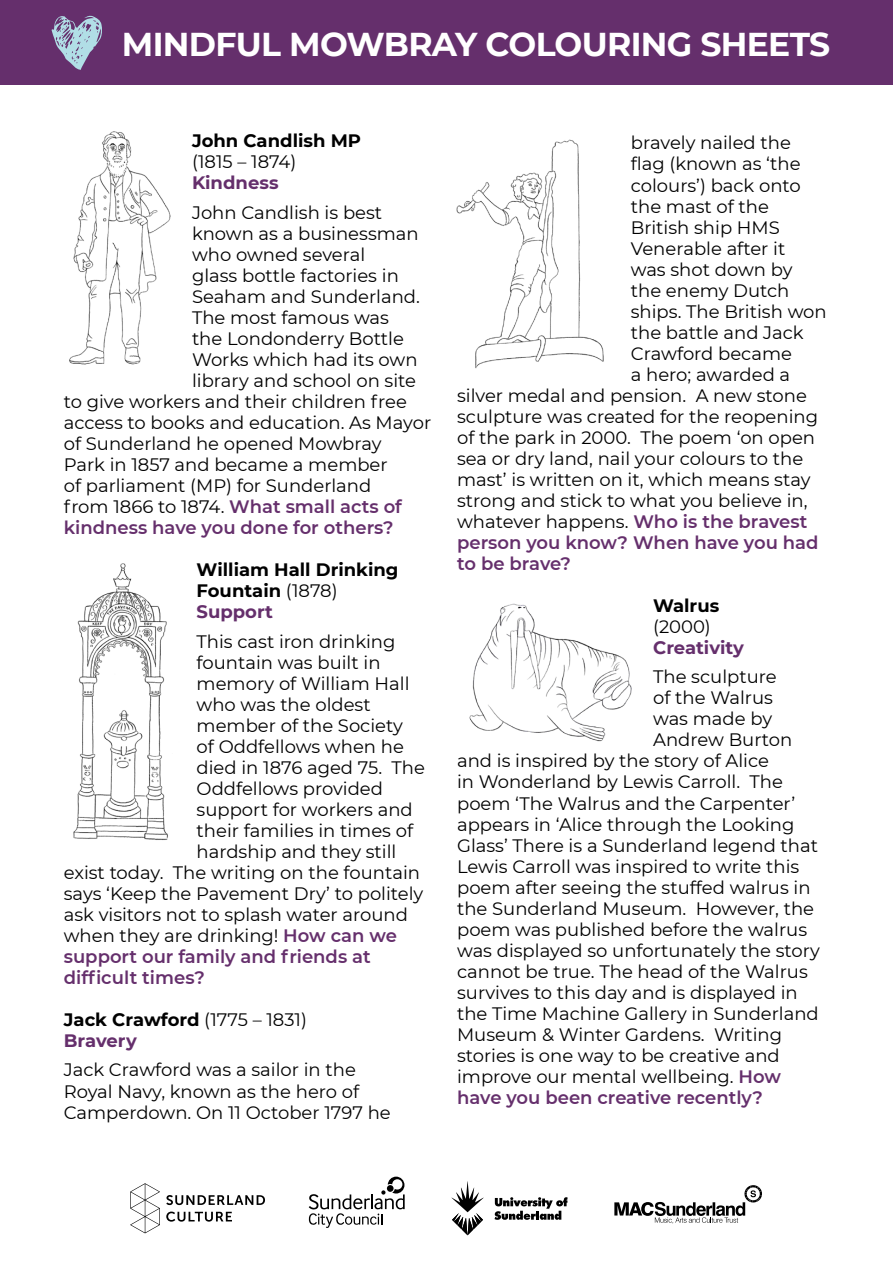
<style>
.page{position:relative;width:893px;height:1263px;background:#fff}
.page>*{position:absolute;margin:0;border:0;box-sizing:border-box;transform-origin:0 0}
.t1{font:700 33px "Montserrat";letter-spacing:-.02em;color:#fff}
.t2{font:18px/21px "Montserrat";color:#000}
.t3{font:600 18px "Montserrat";color:#652f6c}
.t4{font:700 18px/21px "Montserrat";color:#000}
.t5{font:700 18px "Montserrat";color:#652f6c}
.s1{font-weight:600;color:#652f6c}
.s2{font-weight:400}
.s3{color:#652f6c}
</style>
<div class="page">
<div style="left:0;top:0;width:893px;height:84px;background:#652f6c"></div>
<svg style="left:52px;top:15px;width:50px;height:55px"></svg>
<svg style="left:166px;top:1211px;width:66px;height:10px"></svg>
<svg style="left:130px;top:1183px;width:30px;height:50px"></svg>
<svg style="left:166px;top:1195px;width:99px;height:10px"></svg>
<svg style="left:309px;top:1176px;width:96px;height:52px"></svg>
<svg style="left:494px;top:1197px;width:73px;height:23px"></svg>
<svg style="left:452px;top:1181px;width:31px;height:54px"></svg>
<svg style="left:614px;top:1185px;width:148px;height:38px"></svg>
<img style="left:69px;top:131px;width:102px;height:234px">
<img style="left:73px;top:563px;width:95px;height:277px">
<img style="left:456px;top:139px;width:148px;height:230px">
<img style="left:469px;top:603px;width:163px;height:139px">
<h1 class="t1" style="left:122px;top:20px;width:710px">MINDFUL MOWBRAY COLOURING SHEETS</h1>
<p class="t4" style="left:192px;top:129px;width:171px">John Candlish MP</p>
<p class="t2" style="left:192px;top:151px;width:106px">(1815 – 1874)</p>
<p class="t5" style="left:192px;top:170px;width:88px">Kindness</p>
<p class="t2" style="left:192px;top:201px;width:192px">John Candlish is best</p>
<p class="t2" style="left:192px;top:222px;width:228px">known as a businessman</p>
<p class="t2" style="left:192px;top:243px;width:175px">who owned several</p>
<p class="t2" style="left:192px;top:264px;width:208px">glass bottle factories in</p>
<p class="t2" style="left:192px;top:285px;width:229px">Seaham and Sunderland.</p>
<p class="t2" style="left:192px;top:306px;width:198px">The most famous was</p>
<p class="t2" style="left:192px;top:327px;width:213px">the Londonderry Bottle</p>
<p class="t2" style="left:192px;top:348px;width:227px">Works which had its own</p>
<p class="t2" style="left:192px;top:369px;width:226px">library and school on site</p>
<p class="t2" style="left:64px;top:390px;width:345px">to give workers and their children free</p>
<p class="t2" style="left:64px;top:411px;width:369px">access to books and education. As Mayor</p>
<p class="t2" style="left:64px;top:432px;width:319px">of Sunderland he opened Mowbray</p>
<p class="t2" style="left:64px;top:453px;width:325px">Park in 1857 and became a member</p>
<p class="t2" style="left:64px;top:474px;width:309px">of parliament (MP) for Sunderland</p>
<p class="t2" style="left:64px;top:495px;width:340px">from 1866 to 1874. <span class="s1">What small acts of</span></p>
<p class="t3" style="left:64px;top:515px;width:331px">kindness have you done for others?</p>
<p class="t4" style="left:197px;top:558px;width:203px">William Hall Drinking<br>Fountain <span class="s2">(1878)<br></span><span class="s3">Support</span></p>
<p class="t2" style="left:197px;top:630px;width:200px">This cast iron drinking</p>
<p class="t2" style="left:197px;top:651px;width:185px">fountain was built in</p>
<p class="t2" style="left:197px;top:672px;width:214px">memory of William Hall</p>
<p class="t2" style="left:197px;top:693px;width:176px">who was the oldest</p>
<p class="t2" style="left:197px;top:714px;width:208px">member of the Society</p>
<p class="t2" style="left:197px;top:735px;width:209px">of Oddfellows when he</p>
<p class="t2" style="left:197px;top:756px;width:230px">died in 1876 aged 75. The</p>
<p class="t2" style="left:197px;top:777px;width:188px">Oddfellows provided</p>
<p class="t2" style="left:197px;top:798px;width:218px">support for workers and</p>
<p class="t2" style="left:197px;top:819px;width:218px">their families in times of</p>
<p class="t2" style="left:197px;top:840px;width:201px">hardship and they still</p>
<p class="t2" style="left:64px;top:861px;width:358px">exist today. The writing on the fountain</p>
<p class="t2" style="left:64px;top:882px;width:361px">says ‘Keep the Pavement Dry’ to politely</p>
<p class="t2" style="left:64px;top:903px;width:346px">ask visitors not to splash water around</p>
<p class="t2" style="left:64px;top:924px;width:335px">when they are drinking! <span class="s1">How can we</span></p>
<p class="t3" style="left:64px;top:943px;width:308px">support our family and friends at</p>
<p class="t3" style="left:64px;top:964px;width:143px">difficult times?</p>
<p class="t4" style="left:64px;top:1008px;width:245px">Jack Crawford <span class="s2">(1775 – 1831)<br></span><span class="s3">Bravery</span></p>
<p class="t2" style="left:64px;top:1059px;width:328px">Jack Crawford was a sailor in the<br>Royal Navy, known as the hero of<br>Camperdown. On 11 October 1797 he</p>
<p class="t2" style="left:631px;top:132px;width:162px">bravely nailed the</p>
<p class="t2" style="left:631px;top:153px;width:171px">flag (known as ‘the</p>
<p class="t2" style="left:631px;top:174px;width:171px">colours’) back onto</p>
<p class="t2" style="left:631px;top:195px;width:140px">the mast of the</p>
<p class="t2" style="left:631px;top:216px;width:150px">British ship HMS</p>
<p class="t2" style="left:631px;top:237px;width:156px">Venerable after it</p>
<p class="t2" style="left:631px;top:258px;width:163px">was shot down by</p>
<p class="t2" style="left:631px;top:279px;width:160px">the enemy Dutch</p>
<p class="t2" style="left:631px;top:300px;width:197px">ships. The British won</p>
<p class="t2" style="left:631px;top:321px;width:174px">the battle and Jack</p>
<p class="t2" style="left:631px;top:342px;width:163px">Crawford became</p>
<p class="t2" style="left:631px;top:363px;width:161px">a hero; awarded a</p>
<p class="t2" style="left:457px;top:384px;width:351px">silver medal and pension. A new stone</p>
<p class="t2" style="left:457px;top:405px;width:362px">sculpture was created for the reopening</p>
<p class="t2" style="left:457px;top:426px;width:359px">of the park in 2000. The poem ‘on open</p>
<p class="t2" style="left:457px;top:447px;width:348px">sea or dry land, nail your colours to the</p>
<p class="t2" style="left:457px;top:468px;width:355px">mast’ is written on it, which means stay</p>
<p class="t2" style="left:457px;top:489px;width:352px">strong and stick to what you believe in,</p>
<p class="t2" style="left:457px;top:510px;width:352px">whatever happens. <span class="s1">Who is the bravest</span></p>
<p class="t3" style="left:457px;top:529px;width:363px">person you know? When have you had</p>
<p class="t3" style="left:457px;top:550px;width:115px">to be brave?</p>
<p class="t4" style="left:653px;top:594px;width:68px">Walrus</p>
<p class="t2" style="left:653px;top:615px;width:59px">(2000)</p>
<p class="t5" style="left:653px;top:634px;width:92px">Creativity</p>
<p class="t2" style="left:653px;top:666px;width:125px">The sculpture</p>
<p class="t2" style="left:653px;top:687px;width:121px">of the Walrus</p>
<p class="t2" style="left:653px;top:708px;width:120px">was made by</p>
<p class="t2" style="left:653px;top:729px;width:141px">Andrew Burton</p>
<p class="t2" style="left:457px;top:750px;width:313px">and is inspired by the story of Alice</p>
<p class="t2" style="left:457px;top:771px;width:327px">in Wonderland by Lewis Carroll. The</p>
<p class="t2" style="left:457px;top:792px;width:340px">poem ‘The Walrus and the Carpenter’</p>
<p class="t2" style="left:457px;top:813px;width:339px">appears in ‘Alice through the Looking</p>
<p class="t2" style="left:457px;top:834px;width:362px">Glass’ There is a Sunderland legend that</p>
<p class="t2" style="left:457px;top:855px;width:344px">Lewis Carroll was inspired to write this</p>
<p class="t2" style="left:457px;top:876px;width:355px">poem after seeing the stuffed walrus in</p>
<p class="t2" style="left:457px;top:897px;width:358px">the Sunderland Museum. However, the</p>
<p class="t2" style="left:457px;top:918px;width:351px">poem was published before the walrus</p>
<p class="t2" style="left:457px;top:939px;width:364px">was displayed so unfortunately the story</p>
<p class="t2" style="left:457px;top:960px;width:352px">cannot be true. The head of the Walrus</p>
<p class="t2" style="left:457px;top:981px;width:342px">survives to this day and is displayed in</p>
<p class="t2" style="left:457px;top:1002px;width:363px">the Time Machine Gallery in Sunderland</p>
<p class="t2" style="left:457px;top:1023px;width:326px">Museum &amp; Winter Gardens. Writing</p>
<p class="t2" style="left:457px;top:1044px;width:324px">stories is one way to be creative and</p>
<p class="t2" style="left:457px;top:1065px;width:325px">improve our mental wellbeing. <span class="s1">How</span></p>
<p class="t3" style="left:457px;top:1084px;width:307px">have you been creative recently?</p>
</div>
